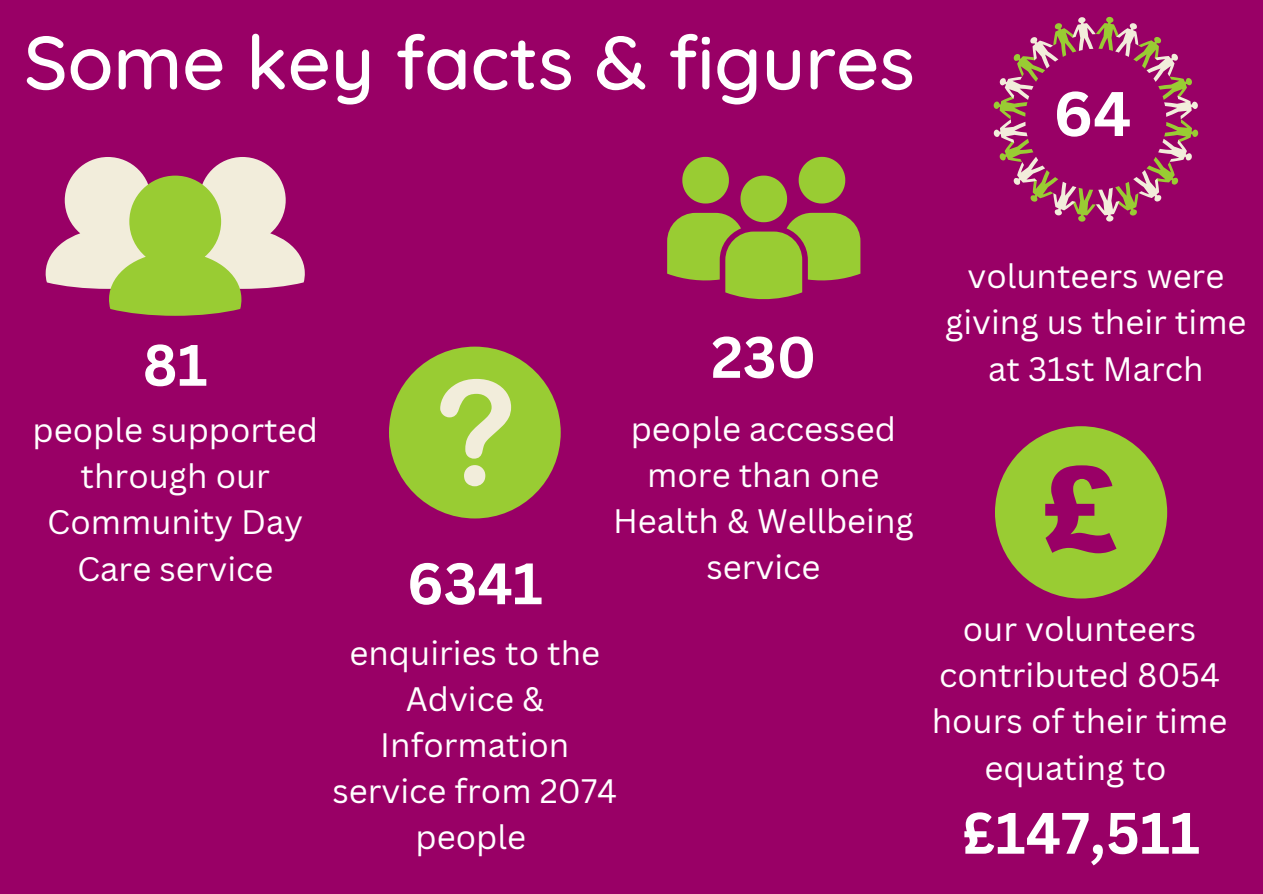
<style>
.page{position:relative;width:1263px;height:894px;background:#fff}
.page>*{position:absolute;margin:0;border:0;box-sizing:border-box;transform-origin:0 0}
.t1{font:500 75.3px "Quicksand";color:#fff}
.t2{font:700 61.5px "Canva Sans";color:#fff}
.t3{font:700 57px "Canva Sans";color:#fff}
.t4{font:33px/46.2px "Canva Sans";color:#fff;text-align:center}
</style>
<div class="page">
<div style="left:0;top:0;width:1263px;height:893px;background:#906"></div>
<svg style="left:993px;top:17px;width:205px;height:204px"></svg>
<svg style="left:46px;top:157px;width:259px;height:158px"></svg>
<div style="left:389px;top:346px;width:172px;height:172px;background:#9c3;border-radius:50%"></div>
<svg style="left:440px;top:379px;width:71px;height:107px"></svg>
<svg style="left:995px;top:426px;width:172px;height:172px"></svg>
<svg style="left:667px;top:157px;width:193px;height:143px"></svg>
<h1 class="t1" style="left:24px;top:14px;width:893px">Some key facts &amp; figures</h1>
<p class="t2" style="left:1053px;top:70px;width:80px">64</p>
<p class="t4" style="left:945px;top:252px;width:303px">volunteers were giving us their time</p>
<p class="t3" style="left:711px;top:317px;width:107px">230</p>
<p class="t3" style="left:143px;top:325px;width:66px">81</p>
<p class="t4" style="left:988px;top:344px;width:217px">at 31st March</p>
<p class="t4" style="left:33px;top:406px;width:287px">people supported through our<br>Community Day<br>Care service</p>
<p class="t4" style="left:613px;top:404px;width:302px">people accessed more than one<br>Health &amp; Wellbeing service</p>
<p class="t3" style="left:407px;top:543px;width:138px">6341</p>
<p class="t4" style="left:332px;top:628px;width:286px">enquiries to the<br>Advice &amp;<br>Information service from 2074 people</p>
<h2 class="t4" style="left:932px;top:605px;width:297px">our volunteers contributed 8054 hours of their time equating to</h2>
<p class="t3" style="left:962px;top:792px;width:240px">£147,511</p>
</div>
